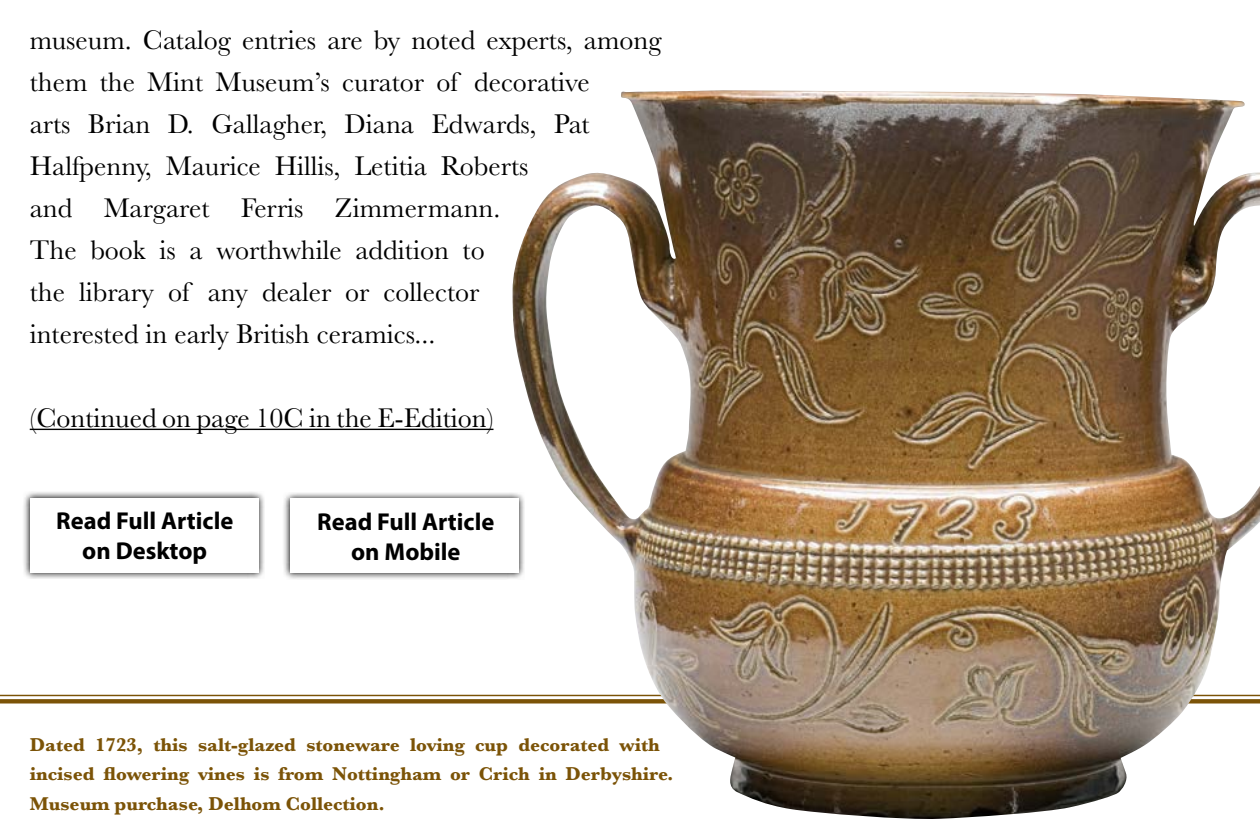
<style>
.page{position:relative;width:1260px;height:840px;background:#fff}
.page>*{position:absolute;margin:0;border:0;box-sizing:border-box;transform-origin:0 0}
.t1{font:28px/42px "Baskerville";color:#000}
.t2{font:700 24.5px/29.4px "Myriad Pro";color:#000;text-align:center}
.t3{font:700 19.25px/29.8px "Baskerville";color:#7b5307}
</style>
<div class="page">
<div style="left:0;top:699px;width:1260px;height:5px;background:#7b5307"></div>
<hr style="left:0;top:695px;width:1260px;height:1px;background:#7b5307">
<hr style="left:30px;top:429px;width:464px;height:1px;background:#000">
<svg style="left:23px;top:492px;width:242px;height:87px"></svg>
<div style="left:30px;top:498px;width:228px;height:75px;background:#fff"></div>
<svg style="left:283px;top:493px;width:230px;height:86px"></svg>
<div style="left:290px;top:499px;width:228px;height:74px;background:#fff"></div>
<img style="left:513px;top:90px;width:747px;height:729px">
<p class="t1" style="left:30px;top:19px;width:633px">museum. Catalog entries are by noted experts, among them the Mint Museum’s curator of decorative<br>arts Brian D. Gallagher, Diana Edwards, Pat Halfpenny, Maurice Hillis, Letitia Roberts<br>and Margaret Ferris Zimmermann.<br>The book is a worthwhile addition to<br>the library of any dealer or collector<br>interested in early British ceramics...</p>
<p class="t1" style="left:30px;top:397px;width:465px">(Continued on page 10C in the E-Edition)</p>
<p class="t2" style="left:56px;top:506px;width:179px">Read Full Article on Desktop</p>
<p class="t2" style="left:317px;top:506px;width:179px">Read Full Article on Mobile</p>
<p class="t3" style="left:30px;top:730px;width:645px">Dated 1723, this salt-glazed stoneware loving cup decorated with incised flowering vines is from Nottingham or Crich in Derbyshire.<br>Museum purchase, Delhom Collection.</p>
</div>
